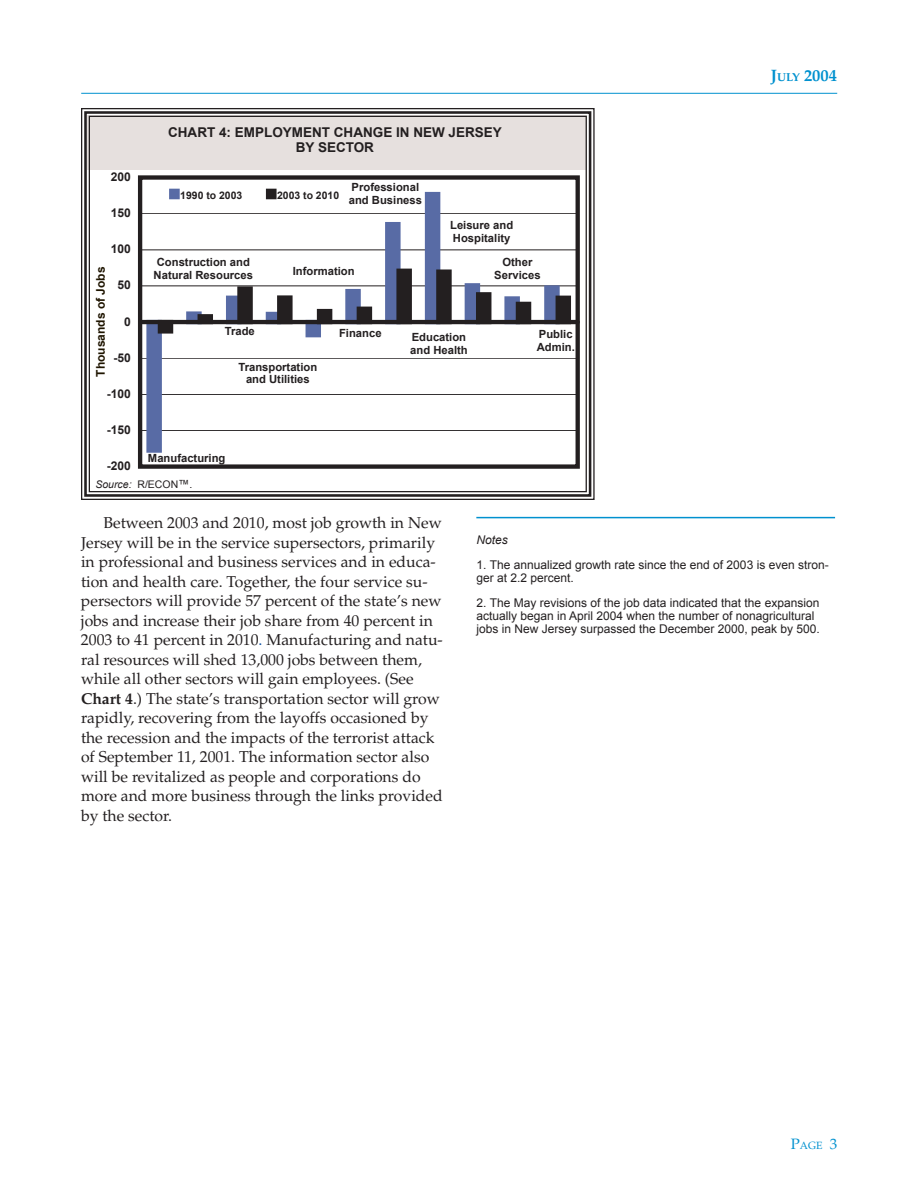
<style>
.page{position:relative;width:918px;height:1188px;background:#fff}
.page>*{position:absolute;margin:0;border:0;box-sizing:border-box;transform-origin:0 0}
.t1{font:700 16.5px "Palatino";color:#0091cf}
.t2{font:15.75px/19.5px "Palatino";color:#231f20}
.t3{font:700 13.5px/15px "Arial";color:#231f20;text-align:center}
.t4{font:12px/12.8px "Arial";color:#231f20}
.t5{font:700 12px "Arial";color:#231f20}
.t6{font:700 12px "Arial";color:#1f1500}
.t7{font:italic 12px "Arial";color:#231f20}
.t8{font:700 11.25px/12.8px "Arial";color:#231f20}
.t9{font:700 10.5px "Arial";color:#231f20}
.t10{font:italic 10.5px "Arial";color:#231f20}
.t11{font:10.5px "Palatino";color:#0091cf}
.s1{font-style:normal}
.s2{font-style:normal;font-size:11.25px}
.s3{font-size:11.55px}
.s4{color:#094fa3}
.s5{font-weight:700}
.s6{font-size:15px}
</style>
<div class="page">
<hr style="left:81px;top:93px;width:756px;height:1px;background:#0091cf">
<svg style="left:81px;top:108px;width:514px;height:392px"></svg>
<div style="left:84px;top:111px;width:507px;height:386px;border:3px solid #231f20"></div>
<hr style="left:476px;top:517px;width:359px;height:1px;background:#0091cf">
<p class="t5" style="left:111px;top:169px;width:22px">200</p>
<p class="t5" style="left:111px;top:205px;width:22px">150</p>
<p class="t5" style="left:111px;top:241px;width:22px">100</p>
<p class="t6" style="left:93px;top:377px;width:112px;rotate:-90deg">Thousands of Jobs</p>
<p class="t5" style="left:117px;top:277px;width:15px">50</p>
<p class="t5" style="left:124px;top:314px;width:8px">0</p>
<p class="t5" style="left:113px;top:350px;width:19px">-50</p>
<p class="t5" style="left:107px;top:386px;width:26px">-100</p>
<p class="t5" style="left:107px;top:422px;width:26px">-150</p>
<p class="t5" style="left:107px;top:458px;width:26px">-200</p>
<p class="t3" style="left:168px;top:126px;width:335px">CHART 4: EMPLOYMENT CHANGE IN NEW JERSEY<br>BY SECTOR</p>
<p class="t9" style="left:180px;top:189px;width:64px">1990 to 2003</p>
<p class="t9" style="left:277px;top:189px;width:64px">2003 to 2010</p>
<p class="t8" style="left:349px;top:181px;width:75px">Professional and Business</p>
<p class="t8" style="left:154px;top:256px;width:101px">Construction and<br>Natural Resources</p>
<p class="t8" style="left:293px;top:265px;width:63px">Information</p>
<p class="t8" style="left:450px;top:219px;width:65px">Leisure and<br>Hospitality</p>
<p class="t8" style="left:494px;top:256px;width:48px;text-align:center">Other<br>Services</p>
<p class="t8" style="left:225px;top:325px;width:32px">Trade</p>
<p class="t8" style="left:239px;top:361px;width:80px;text-align:center">Transportation and Utilities</p>
<p class="t8" style="left:339px;top:327px;width:44px">Finance</p>
<p class="t8" style="left:148px;top:452px;width:79px">Manufacturing</p>
<p class="t8" style="left:410px;top:331px;width:59px">Education and Health</p>
<p class="t8" style="left:537px;top:328px;width:40px">Public<br>Admin.</p>
<p class="t10" style="left:95px;top:477px;width:99px">Source: <span class="s1">R/ECON</span><span class="s2">™</span><span class="s1">.</span></p>
<p class="t1" style="left:771px;top:66px;width:68px">J<span class="s3">ULY</span> 2004</p>
<p class="t2" style="left:81px;top:513px;width:363px;text-indent:23px">Between 2003 and 2010, most job growth in New Jersey will be in the service supersectors, primarily in professional and business services and in educa&shy;tion and health care. Together, the four service su&shy;persectors will provide 57 percent of the state’s new jobs and increase their job share from 40 percent in 2003 to 41 percent in 2010<span class="s4">.</span> Manufacturing and natu&shy;ral resources will shed 13,000 jobs between them, while all other sectors will gain employees. (See <span class="s5">Chart 4</span>.) The state’s transportation sector will grow rapidly, recovering from the layoffs occasioned by the recession and the impacts of the terrorist attack of September 11, 2001. The information sector also will be revitalized as people and corporations do more and more business through the links provided by the sector.</p>
<p class="t7" style="left:476px;top:532px;width:33px">Notes</p>
<p class="t4" style="left:476px;top:559px;width:354px">1. The annualized growth rate since the end of 2003 is even stron&shy;ger at 2.2 percent.</p>
<p class="t4" style="left:476px;top:597px;width:345px">2. The May revisions of the job data indicated that the expansion actually began in April 2004 when the number of nonagricultural jobs in New Jersey surpassed the December 2000, peak by 500.</p>
<p class="t11" style="left:791px;top:1139px;width:48px"><span class="s6">P</span>AGE <span class="s6">3</span></p>
</div>
